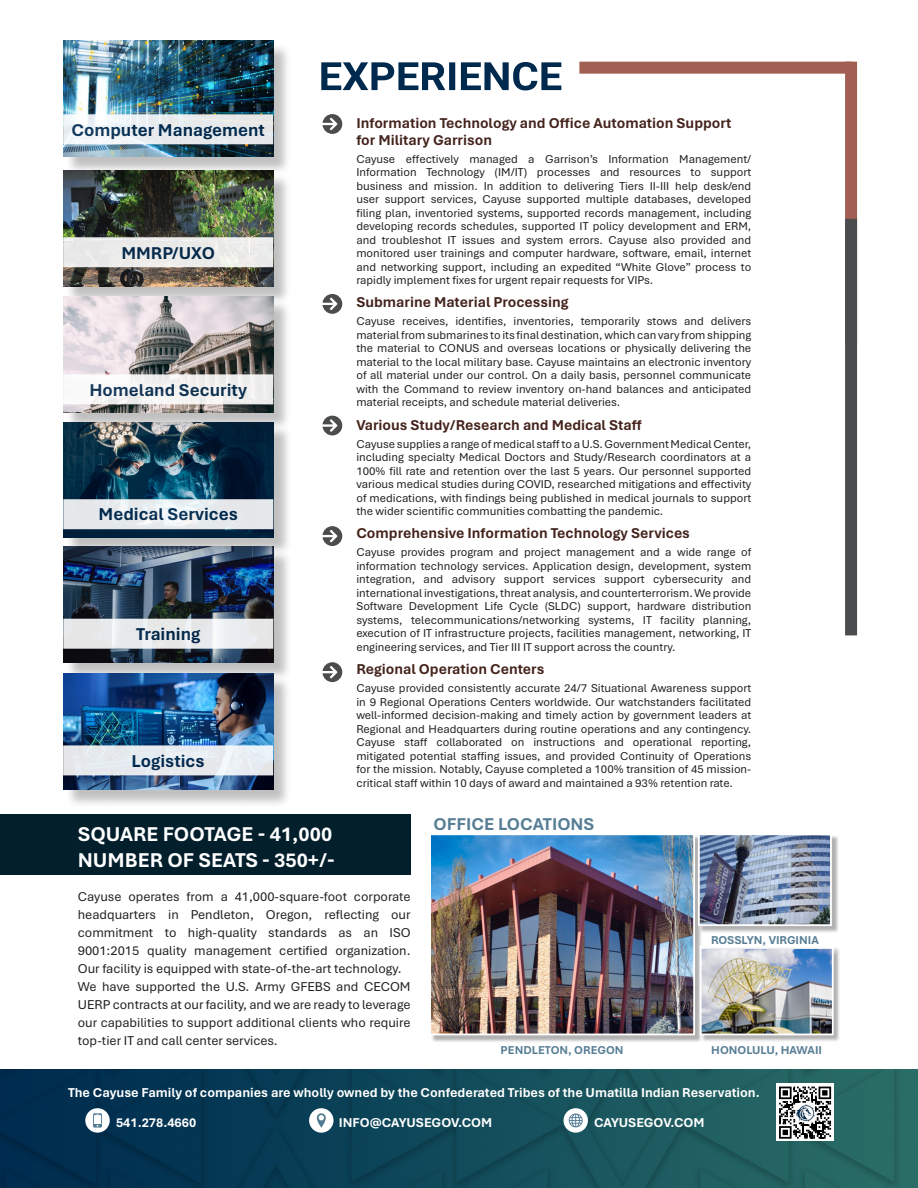
<style>
.page{position:relative;width:918px;height:1188px;background:#fff}
.page>*{position:absolute;margin:0;border:0;box-sizing:border-box;transform-origin:0 0}
.Title_3_Black{font:700 21px "Aptos";color:#fff}
.t1{font:700 18px "Aptos";color:#00294e}
.subHead_-_no_rule{font:700 18px "Aptos";color:#577e95}
.ProjectTitles{font:700 15px/16.5px "Aptos";color:#44231c}
.t2{font:13.5px/18px "Aptos";color:#231f20;text-align:justify}
.body_-_no_bullets{font:700 13.5px "Aptos";color:#fff}
.projectDescrip{font:12px/13.5px "Aptos";color:#231f20;text-align:justify}
.Roboto_Medium_14{font:700 12px "Aptos";color:#577e95}
</style>
<div class="page">
<div style="left:579px;top:62px;width:273px;height:12px;background:#a15f53"></div>
<div style="left:845px;top:62px;width:12px;height:283px;background:#a15f53"></div>
<div style="left:845px;top:219px;width:12px;height:416px;background:#4b4c4d"></div>
<img style="left:0;top:1070px;width:918px;height:118px">
<svg style="left:323px;top:114px;width:19px;height:20px"></svg>
<svg style="left:323px;top:294px;width:19px;height:20px"></svg>
<svg style="left:323px;top:416px;width:19px;height:19px"></svg>
<svg style="left:323px;top:662px;width:19px;height:20px"></svg>
<svg style="left:323px;top:526px;width:19px;height:20px"></svg>
<div style="left:0;top:814px;width:411px;height:61px;background:#031f2c"></div>
<div style="left:431px;top:835px;width:271px;height:207px;background:#231f20;opacity:.35"></div>
<img style="left:432px;top:836px;width:260px;height:196px">
<div style="left:429px;top:833px;width:266px;height:202px;border:2px solid #fff"></div>
<div style="left:85px;top:1108px;width:25px;height:25px;background:#fff;border-radius:50%"></div>
<svg style="left:93px;top:1113px;width:9px;height:15px"></svg>
<svg style="left:777px;top:1084px;width:56px;height:56px"></svg>
<svg style="left:779px;top:1087px;width:52px;height:52px"></svg>
<img style="left:796px;top:1104px;width:18px;height:17px">
<div style="left:309px;top:1108px;width:25px;height:25px;background:#fff;border-radius:50%"></div>
<svg style="left:317px;top:1113px;width:9px;height:15px"></svg>
<div style="left:564px;top:1108px;width:24px;height:25px;background:#fff;border-radius:50%"></div>
<svg style="left:569px;top:1113px;width:14px;height:14px"></svg>
<div style="left:700px;top:835px;width:139px;height:98px;background:#231f20;opacity:.35"></div>
<img style="left:701px;top:836px;width:128px;height:87px">
<div style="left:698px;top:833px;width:134px;height:93px;border:2px solid #fff"></div>
<div style="left:701px;top:947px;width:140px;height:96px;background:#231f20;opacity:.35"></div>
<img style="left:703px;top:949px;width:128px;height:83px">
<div style="left:700px;top:946px;width:134px;height:89px;border:2px solid #fff"></div>
<div style="left:65px;top:43px;width:227px;height:132px;background:#231f20;opacity:.28"></div>
<img style="left:63px;top:41px;width:210px;height:115px">
<div style="left:66px;top:549px;width:226px;height:132px;background:#231f20;opacity:.28"></div>
<img style="left:63px;top:547px;width:210px;height:116px">
<div style="left:65px;top:173px;width:227px;height:132px;background:#231f20;opacity:.28"></div>
<img style="left:63px;top:171px;width:210px;height:116px">
<div style="left:66px;top:425px;width:226px;height:131px;background:#231f20;opacity:.28"></div>
<img style="left:63px;top:422px;width:210px;height:115px">
<div style="left:65px;top:299px;width:227px;height:132px;background:#231f20;opacity:.28"></div>
<img style="left:63px;top:297px;width:210px;height:115px">
<div style="left:65px;top:676px;width:227px;height:132px;background:#231f20;opacity:.28"></div>
<img style="left:63px;top:673px;width:210px;height:116px">
<div style="left:63px;top:619px;width:210px;height:30px;background:#e7e9ea"></div>
<svg style="left:63px;top:499px;width:210px;height:30px;background:#e5e9ec"></svg>
<div style="left:63px;top:745px;width:210px;height:30px;background:#e6eaef"></div>
<div style="left:63px;top:114px;width:210px;height:30px;background:linear-gradient(to right,#f4f9fc,#e3e5e6)"></div>
<div style="left:63px;top:237px;width:210px;height:30px;background:#ebeaea"></div>
<div style="left:63px;top:374px;width:210px;height:30px;background:#f5f4f3"></div>
<svg style="left:321px;top:62px;width:240px;height:28px"></svg>
<h2 class="t1" style="left:71px;top:117px;width:195px">Computer Management</h2>
<h2 class="t1" style="left:121px;top:240px;width:95px">MMRP/UXO</h2>
<h2 class="t1" style="left:89px;top:377px;width:159px">Homeland Security</h2>
<h2 class="t1" style="left:99px;top:502px;width:141px">Medical Services</h2>
<h2 class="t1" style="left:136px;top:622px;width:66px">Training</h2>
<h2 class="t1" style="left:132px;top:749px;width:75px">Logistics</h2>
<p class="Title_3_Black" style="left:78px;top:820px;width:256px">SQUARE FOOTAGE - 41,000</p>
<p class="Title_3_Black" style="left:78px;top:845px;width:259px">NUMBER OF SEATS - 350+/-</p>
<p class="ProjectTitles" style="left:356px;top:114px;width:377px">Information Technology and Office Automation Support for Military Garrison</p>
<p class="projectDescrip" style="left:356px;top:151px;width:396px">Cayuse effectively managed a Garrison’s Information Management/ Information Technology (IM/IT) processes and resources to support business and mission. In addition to delivering Tiers II-III help desk/end user support services, Cayuse supported multiple databases, developed filing plan, inventoried systems, supported records management, including developing records schedules, supported IT policy development and ERM, and troubleshot IT issues and system errors. Cayuse also provided and monitored user trainings and computer hardware, software, email, internet and networking support, including an expedited “White Glove” process to rapidly implement fixes for urgent repair requests for VIPs.</p>
<p class="ProjectTitles" style="left:356px;top:294px;width:214px">Submarine Material Processing</p>
<p class="projectDescrip" style="left:356px;top:314px;width:396px">Cayuse receives, identifies, inventories, temporarily stows and delivers material from submarines to its final destination, which can vary from shipping the material to CONUS and overseas locations or physically delivering the material to the local military base. Cayuse maintains an electronic inventory of all material under our control. On a daily basis, personnel communicate with the Command to review inventory on-hand balances and anticipated material receipts, and schedule material deliveries.</p>
<p class="ProjectTitles" style="left:356px;top:416px;width:287px">Various Study/Research and Medical Staff</p>
<p class="projectDescrip" style="left:356px;top:436px;width:396px">Cayuse supplies a range of medical staff to a U.S. Government Medical Center, including specialty Medical Doctors and Study/Research coordinators at a 100% fill rate and retention over the last 5 years. Our personnel supported various medical studies during COVID, researched mitigations and effectivity of medications, with findings being published in medical journals to support the wider scientific communities combatting the pandemic.</p>
<p class="ProjectTitles" style="left:356px;top:525px;width:335px">Comprehensive Information Technology Services</p>
<p class="projectDescrip" style="left:356px;top:545px;width:396px">Cayuse provides program and project management and a wide range of information technology services. Application design, development, system integration, and advisory support services support cybersecurity and international investigations, threat analysis, and counterterrorism. We provide Software Development Life Cycle (SLDC) support, hardware distribution systems, telecommunications/networking systems, IT facility planning, execution of IT infrastructure projects, facilities management, networking, IT engineering services, and Tier III IT support across the country.</p>
<p class="ProjectTitles" style="left:356px;top:660px;width:190px">Regional Operation Centers</p>
<p class="projectDescrip" style="left:356px;top:681px;width:396px">Cayuse provided consistently accurate 24/7 Situational Awareness support in 9 Regional Operations Centers worldwide. Our watchstanders facilitated well-informed decision-making and timely action by government leaders at Regional and Headquarters during routine operations and any contingency.<br>Cayuse staff collaborated on instructions and operational reporting, mitigated potential staffing issues, and provided Continuity of Operations for the mission. Notably, Cayuse completed a 100% transition of 45 mission&shy;critical staff within 10 days of award and maintained a 93% retention rate.</p>
<p class="subHead_-_no_rule" style="left:433px;top:812px;width:162px">OFFICE LOCATIONS</p>
<p class="t2" style="left:78px;top:887px;width:334px">Cayuse operates from a 41,000-square-foot corporate headquarters in Pendleton, Oregon, reflecting our commitment to high-quality standards as an ISO 9001:2015 quality management certified organization.<br>Our facility is equipped with state-of-the-art technology.</p>
<p class="t2" style="left:78px;top:977px;width:334px">We have supported the U.S. Army GFEBS and CECOM UERP contracts at our facility, and we are ready to leverage our capabilities to support additional clients who require top-tier IT and call center services.</p>
<p class="Roboto_Medium_14" style="left:501px;top:1042px;width:124px">PENDLETON, OREGON</p>
<p class="Roboto_Medium_14" style="left:711px;top:932px;width:109px">ROSSLYN, VIRGINIA</p>
<p class="Roboto_Medium_14" style="left:711px;top:1042px;width:112px">HONOLULU, HAWAII</p>
<p class="body_-_no_bullets" style="left:68px;top:1083px;width:693px">The Cayuse Family of companies are wholly owned by the Confederated Tribes of the Umatilla Indian Reservation.</p>
<p class="body_-_no_bullets" style="left:339px;top:1113px;width:155px">INFO@CAYUSEGOV.COM</p>
<p class="body_-_no_bullets" style="left:594px;top:1113px;width:112px">CAYUSEGOV.COM</p>
<p class="body_-_no_bullets" style="left:116px;top:1113px;width:82px">541.278.4660</p>
</div>
